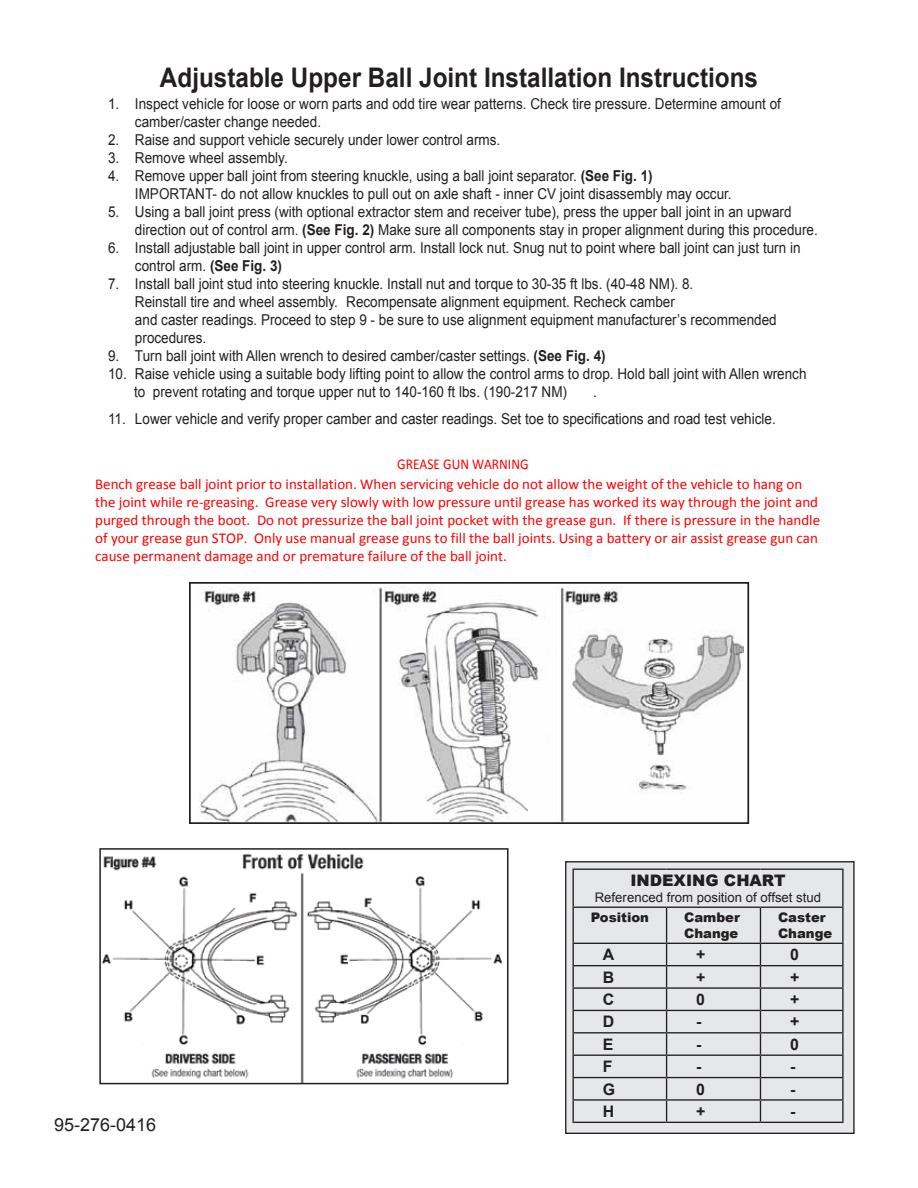
<style>
.page{position:relative;width:918px;height:1188px;background:#fff}
.page>*{position:absolute;margin:0;border:0;box-sizing:border-box;transform-origin:0 0}
.t1{font:700 27px "Arial";color:#231f20;scale:.9 1}
.t2{font:18px "Arial";color:#231f20}
.t3{font:700 15.9px "Arial";color:#231f20}
.t4{font:900 15.9px "Arial";color:#231f20}
.t5{font:15px/18px "Arial";color:#231f20;scale:.9 1}
.t6{font:15px/18px "Calibri";color:#f00}
.t7{font:15px "Calibri";color:#f00;scale:.9 1}
.t8{font:13.2px "Arial";color:#231f20}
.t9{font:900 13.2px/15.9px "Arial";color:#231f20}
.s1{font-weight:700}
.s2{font-style:inherit}
</style>
<div class="page">
<div style="left:566px;top:862px;width:288px;height:271px;background:#e6e7e8"></div>
<hr style="left:572px;top:869px;width:95px;height:1px;background:#231f20">
<hr style="left:572px;top:870px;width:2px;height:37px;background:#231f20">
<hr style="left:667px;top:869px;width:93px;height:1px;background:#231f20">
<hr style="left:760px;top:869px;width:84px;height:1px;background:#231f20">
<hr style="left:842px;top:870px;width:2px;height:37px;background:#231f20">
<hr style="left:572px;top:907px;width:95px;height:1px;background:#231f20">
<hr style="left:572px;top:908px;width:2px;height:35px;background:#231f20">
<hr style="left:666px;top:908px;width:1px;height:35px;background:#231f20">
<hr style="left:760px;top:907px;width:84px;height:1px;background:#231f20">
<hr style="left:760px;top:908px;width:1px;height:35px;background:#231f20">
<hr style="left:842px;top:908px;width:2px;height:35px;background:#231f20">
<hr style="left:572px;top:943px;width:95px;height:1px;background:#231f20">
<hr style="left:572px;top:944px;width:2px;height:21px;background:#231f20">
<hr style="left:667px;top:943px;width:93px;height:1px;background:#231f20">
<hr style="left:760px;top:943px;width:84px;height:1px;background:#231f20">
<hr style="left:842px;top:944px;width:2px;height:21px;background:#231f20">
<hr style="left:572px;top:965px;width:95px;height:1px;background:#231f20">
<hr style="left:572px;top:966px;width:2px;height:21px;background:#231f20">
<hr style="left:667px;top:965px;width:93px;height:1px;background:#231f20">
<hr style="left:760px;top:965px;width:84px;height:1px;background:#231f20">
<hr style="left:842px;top:966px;width:2px;height:21px;background:#231f20">
<hr style="left:572px;top:987px;width:95px;height:2px;background:#231f20">
<hr style="left:572px;top:989px;width:2px;height:21px;background:#231f20">
<hr style="left:667px;top:987px;width:93px;height:2px;background:#231f20">
<hr style="left:760px;top:987px;width:84px;height:2px;background:#231f20">
<hr style="left:842px;top:989px;width:2px;height:21px;background:#231f20">
<hr style="left:572px;top:1010px;width:95px;height:1px;background:#231f20">
<hr style="left:572px;top:1011px;width:2px;height:21px;background:#231f20">
<hr style="left:667px;top:1010px;width:93px;height:1px;background:#231f20">
<hr style="left:760px;top:1010px;width:84px;height:1px;background:#231f20">
<hr style="left:842px;top:1011px;width:2px;height:21px;background:#231f20">
<hr style="left:572px;top:1032px;width:95px;height:1px;background:#231f20">
<hr style="left:572px;top:1033px;width:2px;height:22px;background:#231f20">
<hr style="left:667px;top:1032px;width:93px;height:1px;background:#231f20">
<hr style="left:760px;top:1032px;width:84px;height:1px;background:#231f20">
<hr style="left:842px;top:1033px;width:2px;height:22px;background:#231f20">
<hr style="left:572px;top:1055px;width:95px;height:1px;background:#231f20">
<hr style="left:572px;top:1056px;width:2px;height:21px;background:#231f20">
<hr style="left:667px;top:1055px;width:93px;height:1px;background:#231f20">
<hr style="left:760px;top:1055px;width:84px;height:1px;background:#231f20">
<hr style="left:842px;top:1056px;width:2px;height:21px;background:#231f20">
<hr style="left:572px;top:1077px;width:95px;height:1px;background:#231f20">
<hr style="left:572px;top:1078px;width:2px;height:21px;background:#231f20">
<hr style="left:667px;top:1077px;width:93px;height:1px;background:#231f20">
<hr style="left:760px;top:1077px;width:84px;height:1px;background:#231f20">
<hr style="left:842px;top:1078px;width:2px;height:21px;background:#231f20">
<hr style="left:572px;top:1099px;width:95px;height:2px;background:#231f20">
<hr style="left:572px;top:1101px;width:2px;height:21px;background:#231f20">
<hr style="left:667px;top:1099px;width:93px;height:2px;background:#231f20">
<svg style="left:666px;top:944px;width:1px;height:178px"></svg>
<hr style="left:760px;top:1099px;width:84px;height:2px;background:#231f20">
<svg style="left:760px;top:944px;width:1px;height:178px"></svg>
<hr style="left:842px;top:1101px;width:2px;height:21px;background:#231f20">
<hr style="left:572px;top:1122px;width:95px;height:1px;background:#231f20">
<hr style="left:667px;top:1122px;width:93px;height:1px;background:#231f20">
<hr style="left:760px;top:1122px;width:84px;height:1px;background:#231f20">
<hr style="left:667px;top:907px;width:93px;height:1px;background:#231f20">
<div style="left:565px;top:861px;width:290px;height:273px;border:1px solid #231f20"></div>
<img style="left:200px;top:587px;width:543px;height:234px">
<div style="left:189px;top:582px;width:560px;height:242px;border:2px solid #231f20"></div>
<img style="left:102px;top:854px;width:400px;height:227px">
<div style="left:99px;top:848px;width:410px;height:236px;border:2px solid #231f20"></div>
<h1 class="t1" style="left:160px;top:60px;width:666px">Adjustable Upper Ball Joint Installation Instructions</h1>
<p class="t5" style="left:135px;top:95px;width:719px;text-indent:-27px">1. Inspect vehicle for loose or worn parts and odd tire wear patterns. Check tire pressure. Determine amount of camber/caster change needed.</p>
<p class="t5" style="left:108px;top:131px;width:437px">2. Raise and support vehicle securely under lower control arms.</p>
<p class="t5" style="left:108px;top:149px;width:201px">3. Remove wheel assembly.</p>
<p class="t5" style="left:135px;top:167px;width:665px;text-indent:-27px">4. Remove upper ball joint from steering knuckle, using a ball joint separator. <span class="s1">(See Fig. 1)<br></span>IMPORTANT- do not allow knuckles to pull out on axle shaft - inner CV joint disassembly may occur.</p>
<p class="t5" style="left:135px;top:203px;width:760px;text-indent:-27px">5. Using a ball joint press (with optional extractor stem and receiver tube), press the upper ball joint in an upward direction out of control arm. <span class="s1">(See Fig. 2)</span> Make sure all components stay in proper alignment during this procedure.</p>
<p class="t5" style="left:135px;top:239px;width:741px;text-indent:-27px">6. Install adjustable ball joint in upper control arm. Install lock nut. Snug nut to point where ball joint can just turn in control arm. <span class="s1">(See Fig. 3)</span></p>
<p class="t5" style="left:135px;top:275px;width:715px;text-indent:-27px">7. Install ball joint stud into steering knuckle. Install nut and torque to 30-35 ft lbs. (40-48 NM). 8.<br>Reinstall tire and wheel assembly. Recompensate alignment equipment. Recheck camber<br>and caster readings. Proceed to step 9 - be sure to use alignment equipment manufacturer’s recommended procedures.</p>
<p class="t5" style="left:108px;top:347px;width:554px">9. Turn ball joint with Allen wrench to desired camber/caster settings. <span class="s1">(See Fig. 4)</span></p>
<p class="t5" style="left:134px;top:365px;width:749px;text-indent:-26px">10. Raise vehicle using a suitable body lifting point to allow the control arms to drop. Hold ball joint with Allen wrench <span class="s2">to</span> prevent rotating and torque upper nut to 140-160 ft lbs. (190-217 NM)</p>
<p class="t5" style="left:593px;top:383px;width:6px">.</p>
<p class="t5" style="left:108px;top:410px;width:743px">11. Lower vehicle and verify proper camber and caster readings. Set toe to specifications and road test vehicle.</p>
<p class="t7" style="left:397px;top:456px;width:147px">GREASE GUN WARNING</p>
<p class="t6" style="left:95px;top:476px;width:726px">Bench grease ball joint prior to installation. When servicing vehicle do not allow the weight of the vehicle to hang on the joint while re-greasing. Grease very slowly with low pressure until grease has worked its way through the joint and purged through the boot. Do not pressurize the ball joint pocket with the grease gun. If there is pressure in the handle of your grease gun STOP. Only use manual grease guns to fill the ball joints. Using a battery or air assist grease gun can cause permanent damage and or premature failure of the ball joint.</p>
<p class="t2" style="left:54px;top:1113px;width:104px">95-276-0<span class="s2">416</span></p>
<p class="t4" style="left:630px;top:869px;width:157px">INDEXING CHART</p>
<p class="t8" style="left:595px;top:889px;width:228px">Referenced from position of offset stud</p>
<p class="t9" style="left:591px;top:909px;width:60px">Position</p>
<p class="t9" style="left:684px;top:909px;width:57px">Camber<br>Change</p>
<p class="t9" style="left:778px;top:909px;width:56px">Caster<br>Change</p>
<p class="t3" style="left:603px;top:944px;width:13px">A</p>
<p class="t3" style="left:696px;top:944px;width:11px">+</p>
<p class="t3" style="left:790px;top:944px;width:10px">0</p>
<p class="t3" style="left:603px;top:966px;width:13px">B</p>
<p class="t3" style="left:696px;top:966px;width:11px">+</p>
<p class="t3" style="left:790px;top:966px;width:11px">+</p>
<p class="t3" style="left:603px;top:989px;width:13px">C</p>
<p class="t3" style="left:696px;top:989px;width:10px">0</p>
<p class="t3" style="left:790px;top:989px;width:11px">+</p>
<p class="t3" style="left:603px;top:1011px;width:13px">D</p>
<p class="t3" style="left:696px;top:1011px;width:7px">-</p>
<p class="t3" style="left:790px;top:1011px;width:11px">+</p>
<p class="t3" style="left:603px;top:1034px;width:12px">E</p>
<p class="t3" style="left:696px;top:1034px;width:7px">-</p>
<p class="t3" style="left:790px;top:1034px;width:10px">0</p>
<p class="t3" style="left:603px;top:1056px;width:11px">F</p>
<p class="t3" style="left:696px;top:1056px;width:7px">-</p>
<p class="t3" style="left:790px;top:1056px;width:7px">-</p>
<p class="t3" style="left:603px;top:1078px;width:14px">G</p>
<p class="t3" style="left:696px;top:1078px;width:10px">0</p>
<p class="t3" style="left:790px;top:1078px;width:7px">-</p>
<p class="t3" style="left:603px;top:1101px;width:13px">H</p>
<p class="t3" style="left:696px;top:1101px;width:11px">+</p>
<p class="t3" style="left:790px;top:1101px;width:7px">-</p>
</div>
